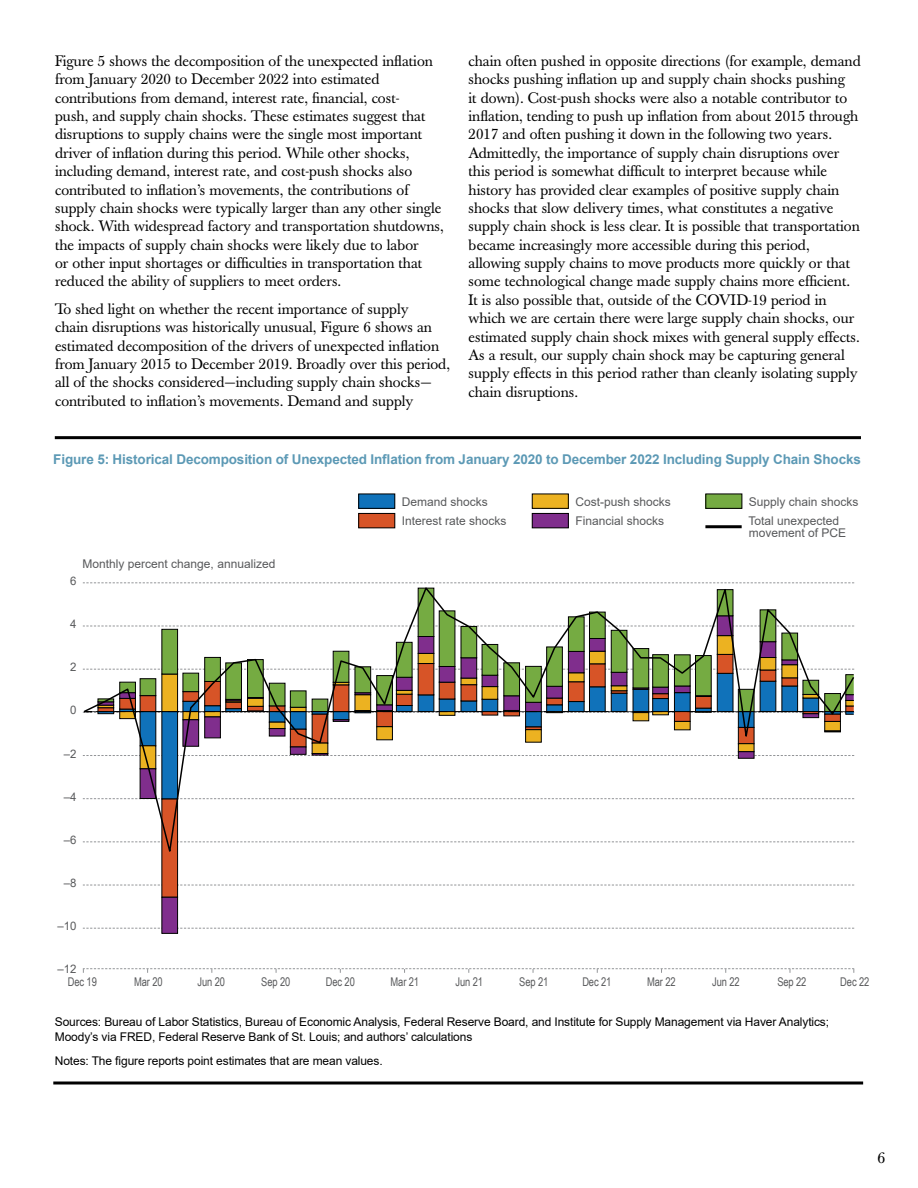
<style>
.page{position:relative;width:918px;height:1188px;background:#fff}
.page>*{position:absolute;margin:0;border:0;box-sizing:border-box;transform-origin:0 0}
.t1{font:15.75px "Baskerville";color:#000}
.t2{font:15px/18.5px "Baskerville";color:#000}
.t3{font:700 13.5px "Arial";letter-spacing:-.01em;color:#5c99b5}
.t4{font:12px/15px "Arial";letter-spacing:-.01em;color:#000}
.t5{font:12px/19.5px "Arial";color:#58595b}
.t6{font:12px "Arial Narrow";letter-spacing:-.01em;color:#58595b;scale:.95 1}
.t7{font:11.7px "Arial";color:#58595b}
</style>
<div class="page">
<svg style="left:83px;top:582px;width:771px;height:1px"></svg>
<hr style="left:55px;top:436px;width:806px;height:3px;background:#000">
<hr style="left:53px;top:1082px;width:810px;height:2px;background:#000">
<div style="left:359px;top:494px;width:36px;height:14px;background:#1072ba"></div>
<div style="left:358px;top:494px;width:37px;height:15px;border:1px solid #000"></div>
<div style="left:359px;top:513px;width:36px;height:15px;background:#d75427"></div>
<div style="left:358px;top:513px;width:37px;height:15px;border:1px solid #000"></div>
<div style="left:532px;top:494px;width:36px;height:14px;background:#ecb221"></div>
<div style="left:532px;top:494px;width:37px;height:15px;border:1px solid #000"></div>
<div style="left:532px;top:513px;width:36px;height:15px;background:#802e8d"></div>
<div style="left:532px;top:513px;width:37px;height:15px;border:1px solid #000"></div>
<div style="left:706px;top:494px;width:36px;height:14px;background:#75ab42"></div>
<div style="left:705px;top:494px;width:37px;height:15px;border:1px solid #000"></div>
<hr style="left:705px;top:525px;width:37px;height:3px;background:#000">
<svg style="left:83px;top:968px;width:771px;height:5px"></svg>
<svg style="left:84px;top:859px;width:770px;height:75px"></svg>
<svg style="left:82px;top:583px;width:773px;height:276px"></svg>
<svg style="left:83px;top:711px;width:771px;height:2px"></svg>
<p class="t2" style="left:55px;top:52px;width:390px">Figure 5 shows the decomposition of the unexpected inflation from January 2020 to December 2022 into estimated contributions from demand, interest rate, financial, cost-<br>push, and supply chain shocks. These estimates suggest that disruptions to supply chains were the single most important driver of inflation during this period. While other shocks, including demand, interest rate, and cost-push shocks also contributed to inflation’s movements, the contributions of supply chain shocks were typically larger than any other single shock. With widespread factory and transportation shutdowns, the impacts of supply chain shocks were likely due to labor<br>or other input shortages or difficulties in transportation that reduced the ability of suppliers to meet orders.</p>
<p class="t2" style="left:55px;top:300px;width:397px">To shed light on whether the recent importance of supply<br>chain disruptions was historically unusual, Figure 6 shows an estimated decomposition of the drivers of unexpected inflation from January 2015 to December 2019. Broadly over this period, all of the shocks considered–including supply chain shocks– contributed to inflation’s movements. Demand and supply</p>
<p class="t2" style="left:469px;top:52px;width:394px">chain often pushed in opposite directions (for example, demand shocks pushing inflation up and supply chain shocks pushing<br>it down). Cost-push shocks were also a notable contributor to inflation, tending to push up inflation from about 2015 through 2017 and often pushing it down in the following two years.<br>Admittedly, the importance of supply chain disruptions over this period is somewhat difficult to interpret because while history has provided clear examples of positive supply chain shocks that slow delivery times, what constitutes a negative supply chain shock is less clear. It is possible that transportation became increasingly more accessible during this period, allowing supply chains to move products more quickly or that some technological change made supply chains more efficient.<br>It is also possible that, outside of the COVID-19 period in which we are certain there were large supply chain shocks, our estimated supply chain shock mixes with general supply effects.<br>As a result, our supply chain shock may be capturing general supply effects in this period rather than cleanly isolating supply chain disruptions.</p>
<p class="t3" style="left:53px;top:450px;width:809px">Figure 5: Historical Decomposition of Unexpected Inflation from January 2020 to December 2022 Including Supply Chain Shocks</p>
<p class="t5" style="left:83px;top:554px;width:194px">Monthly percent change, annualized</p>
<p class="t7" style="left:70px;top:573px;width:8px">6</p>
<p class="t7" style="left:70px;top:616px;width:8px">4</p>
<p class="t7" style="left:70px;top:659px;width:8px">2</p>
<p class="t7" style="left:70px;top:702px;width:8px">0</p>
<p class="t7" style="left:64px;top:745px;width:14px">–2</p>
<p class="t7" style="left:64px;top:788px;width:14px">–4</p>
<p class="t7" style="left:64px;top:832px;width:14px">–6</p>
<p class="t7" style="left:64px;top:875px;width:14px">–8</p>
<p class="t7" style="left:57px;top:918px;width:21px">–10</p>
<p class="t7" style="left:57px;top:961px;width:21px">–12</p>
<p class="t5" style="left:402px;top:492px;width:106px">Demand shocks<br>Interest rate shocks</p>
<p class="t5" style="left:575px;top:492px;width:97px">Cost-push shocks<br>Financial shocks</p>
<p class="t5" style="left:748px;top:492px;width:111px">Supply chain shocks<br>Total unexpected</p>
<p class="t5" style="left:749px;top:523px;width:99px">movement of PCE</p>
<p class="t6" style="left:68px;top:973px;width:32px">Dec 19</p>
<p class="t6" style="left:134px;top:973px;width:32px">Mar 20</p>
<p class="t6" style="left:198px;top:973px;width:30px">Jun 20</p>
<p class="t6" style="left:261px;top:973px;width:32px">Sep 20</p>
<p class="t6" style="left:326px;top:973px;width:32px">Dec 20</p>
<p class="t6" style="left:391px;top:973px;width:32px">Mar 21</p>
<p class="t6" style="left:456px;top:973px;width:30px">Jun 21</p>
<p class="t6" style="left:519px;top:973px;width:32px">Sep 21</p>
<p class="t6" style="left:582px;top:973px;width:32px">Dec 21</p>
<p class="t6" style="left:647px;top:973px;width:32px">Mar 22</p>
<p class="t6" style="left:712px;top:973px;width:30px">Jun 22</p>
<p class="t6" style="left:777px;top:973px;width:32px">Sep 22</p>
<p class="t6" style="left:840px;top:973px;width:32px">Dec 22</p>
<p class="t4" style="left:55px;top:1014px;width:776px">Sources: Bureau of Labor Statistics, Bureau of Economic Analysis, Federal Reserve Board, and Institute for Supply Management via Haver Analytics;<br>Moody’s via FRED, Federal Reserve Bank of St. Louis; and authors’ calculations</p>
<p class="t4" style="left:55px;top:1053px;width:329px">Notes: The figure reports point estimates that are mean values.</p>
<p class="t1" style="left:878px;top:1148px;width:9px">6</p>
</div>
